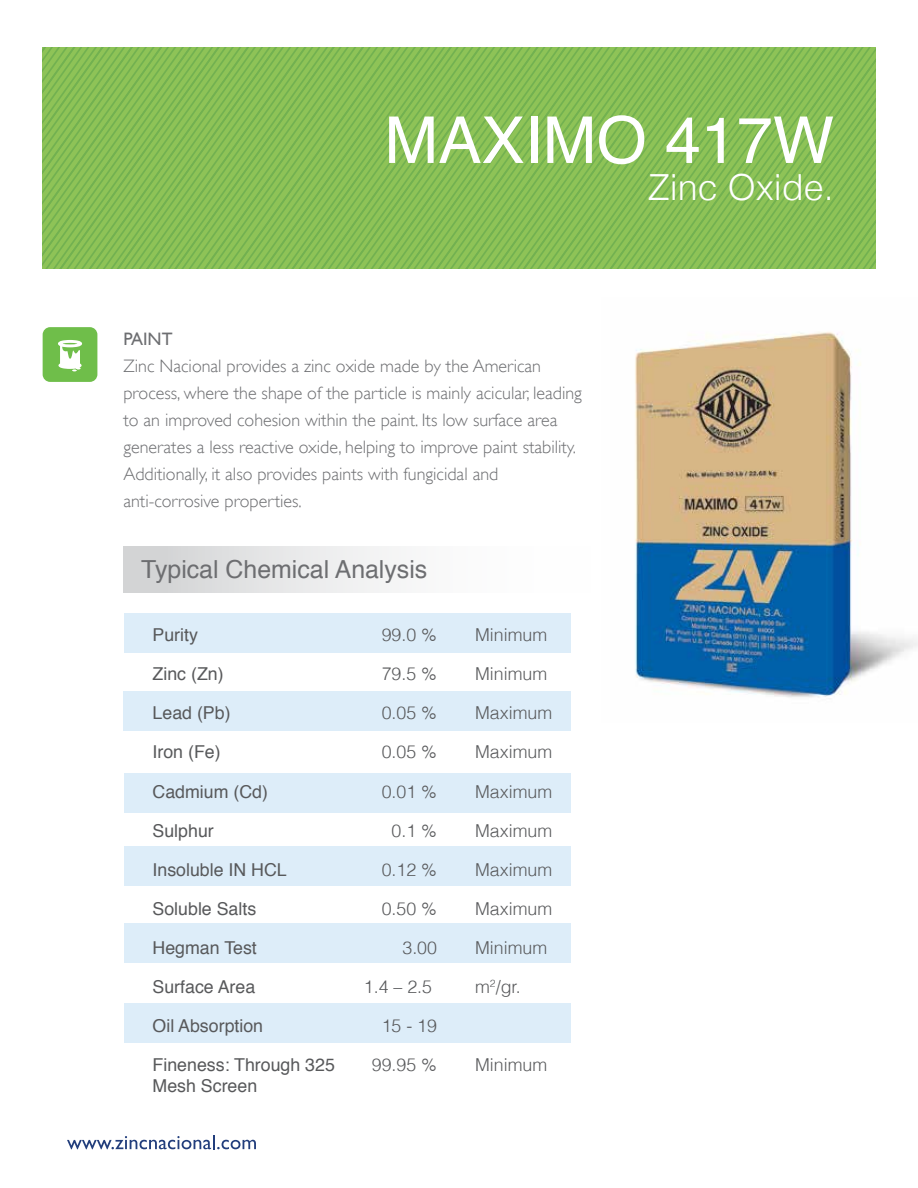
<style>
.page{position:relative;width:918px;height:1188px;background:#fff}
.page>*{position:absolute;margin:0;border:0;box-sizing:border-box;transform-origin:0 0}
.t1{font:64.8px "Helvetica";color:#fff}
.t2{font:300 36px "Helvetica";color:#fff}
.t3{font:24.9px "Helvetica";color:#6d6e71}
.t4{font:300 18px/27px "Gill Sans";color:#6d6e71}
.t5{font:18px "Gill Sans";color:#6d6e71}
.t6{font:300 17.7px "Helvetica";color:#58595b}
.t7{font:17.7px/21px "Helvetica";color:#58595b}
</style>
<div class="page">
<svg style="left:798px;top:47px;width:78px;height:221px;background:#85bd54"></svg>
<svg style="left:644px;top:47px;width:154px;height:221px;background:#85bd54"></svg>
<svg style="left:491px;top:47px;width:153px;height:221px;background:#85bd54"></svg>
<svg style="left:42px;top:47px;width:449px;height:221px;background:#85bd54"></svg>
<img style="left:635px;top:331px;width:283px;height:367px">
<div style="left:123px;top:692px;width:448px;height:39px;background:#ddedf9"></div>
<div style="left:125px;top:773px;width:446px;height:39px;background:#ddedf9"></div>
<div style="left:125px;top:846px;width:446px;height:40px;background:#ddedf9"></div>
<div style="left:125px;top:923px;width:446px;height:39px;background:#ddedf9"></div>
<div style="left:125px;top:1003px;width:446px;height:40px;background:#ddedf9"></div>
<div style="left:125px;top:613px;width:446px;height:39px;background:#ddedf9"></div>
<svg style="left:123px;top:546px;width:659px;height:47px"></svg>
<svg style="left:67px;top:1135px;width:189px;height:14px"></svg>
<div style="left:43px;top:327px;width:54px;height:55px;background:#6fbe4a;border-radius:8px"></div>
<svg style="left:58px;top:340px;width:24px;height:31px"></svg>
<h1 class="t1" style="left:384px;top:90px;width:451px">MAXIMO 417W</h1>
<h2 class="t2" style="left:648px;top:158px;width:188px">Zinc Oxide.</h2>
<p class="t5" style="left:123px;top:329px;width:51px">PAINT</p>
<p class="t4" style="left:123px;top:353px;width:460px">Zinc Nacional provides a zinc oxide made by the American process, where the shape of the particle is mainly acicular, leading to an improved cohesion within the paint. Its low surface area generates a less reactive oxide, helping to improve paint stability.<br>Additionally, it also provides paints with fungicidal and anti-corrosive properties.</p>
<h3 class="t3" style="left:141px;top:550px;width:288px">Typical Chemical Analysis</h3>
<p class="t7" style="left:153px;top:625px;width:47px">Purity</p>
<p class="t7" style="left:153px;top:664px;width:73px">Zinc (Zn)</p>
<p class="t7" style="left:153px;top:703px;width:80px">Lead (Pb)</p>
<p class="t7" style="left:153px;top:742px;width:70px">Iron (Fe)</p>
<p class="t7" style="left:153px;top:781px;width:117px">Cadmium (Cd)</p>
<p class="t7" style="left:153px;top:820px;width:63px">Sulphur</p>
<p class="t7" style="left:153px;top:860px;width:136px">Insoluble IN HCL</p>
<p class="t7" style="left:153px;top:899px;width:105px">Soluble Salts</p>
<p class="t7" style="left:153px;top:938px;width:106px">Hegman Test</p>
<p class="t7" style="left:153px;top:977px;width:104px">Surface Area</p>
<p class="t7" style="left:153px;top:1016px;width:112px">Oil Absorption</p>
<p class="t7" style="left:153px;top:1055px;width:184px">Fineness: Through 325<br>Mesh Screen</p>
<p class="t6" style="left:382px;top:621px;width:57px">99.0 %</p>
<p class="t6" style="left:382px;top:660px;width:57px">79.5 %</p>
<p class="t6" style="left:382px;top:699px;width:57px">0.05 %</p>
<p class="t6" style="left:382px;top:738px;width:57px">0.05 %</p>
<p class="t6" style="left:382px;top:777px;width:57px">0.01 %</p>
<p class="t6" style="left:392px;top:816px;width:47px">0.1 %</p>
<p class="t6" style="left:382px;top:855px;width:57px">0.12 %</p>
<p class="t6" style="left:382px;top:894px;width:57px">0.50 %</p>
<p class="t6" style="left:402px;top:933px;width:36px">3.00</p>
<p class="t6" style="left:364px;top:972px;width:70px">1.4 – 2.5</p>
<p class="t6" style="left:382px;top:1012px;width:57px">15 - 19</p>
<p class="t6" style="left:372px;top:1051px;width:67px">99.95 %</p>
<p class="t6" style="left:475px;top:621px;width:74px">Minimum</p>
<p class="t6" style="left:475px;top:660px;width:74px">Minimum</p>
<p class="t6" style="left:475px;top:699px;width:78px">Maximum</p>
<p class="t6" style="left:475px;top:738px;width:78px">Maximum</p>
<p class="t6" style="left:475px;top:777px;width:78px">Maximum</p>
<p class="t6" style="left:475px;top:816px;width:78px">Maximum</p>
<p class="t6" style="left:475px;top:855px;width:78px">Maximum</p>
<p class="t6" style="left:475px;top:894px;width:78px">Maximum</p>
<p class="t6" style="left:475px;top:933px;width:74px">Minimum</p>
<p class="t6" style="left:475px;top:972px;width:47px">m<sup>2</sup>/gr.</p>
<p class="t6" style="left:475px;top:1051px;width:74px">Minimum</p>
</div>
